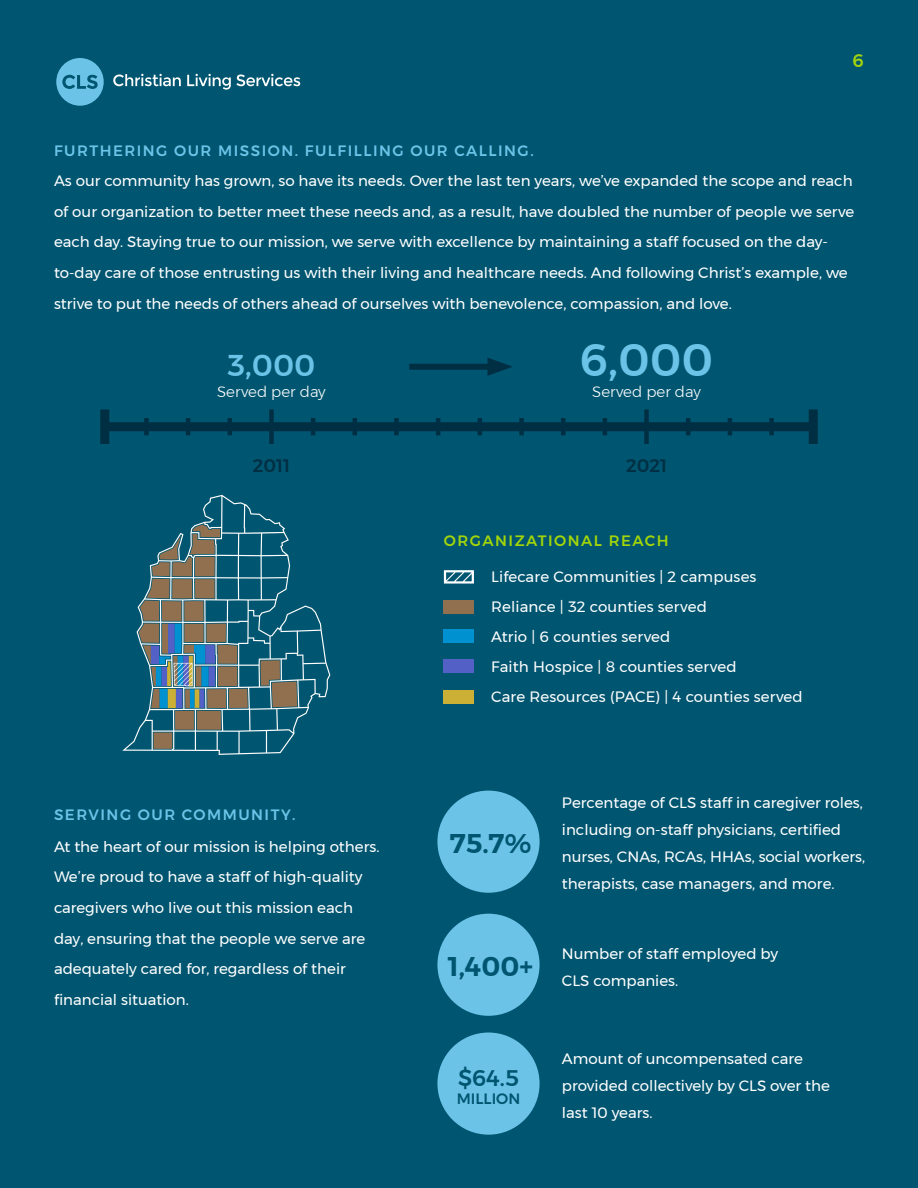
<style>
.page{position:relative;width:918px;height:1188px;background:#005570}
.page>*{position:absolute;margin:0;border:0;box-sizing:border-box;transform-origin:0 0}
.Copy__White{font:500 45px "Montserrat";color:#6bc4e8}
.Copy__White-2{font:500 30px "Montserrat";color:#6bc4e8}
.Copy__White-3{font:600 27px "Montserrat";color:#005570}
.Copy__White-4{font:500 22.5px "Montserrat";color:#005570}
.Copy__White-5{font:500 18px "Montserrat";color:#002f43}
.t1{font:500 18px "Montserrat";color:#a2d40a}
.Copy__White-6{font:15px/30.6px "Montserrat";color:#fff}
.Subhead{font:500 15px "Montserrat";letter-spacing:.1em;color:#6bc4e8}
.Copy__White-7{font:300 15px "Montserrat";color:#fff}
.Subhead-2{font:500 15px "Montserrat";letter-spacing:.1em;color:#a2d40a}
.Copy__White-8{font:500 15px "Montserrat";color:#005570}
</style>
<div class="page">
<div style="left:56px;top:58px;width:48px;height:48px;background:#6bc4e8;border-radius:50%"></div>
<svg style="left:62px;top:75px;width:36px;height:14px"></svg>
<svg style="left:113px;top:74px;width:68px;height:12px"></svg>
<svg style="left:187px;top:74px;width:113px;height:16px"></svg>
<div style="left:444px;top:660px;width:30px;height:13px;background:#5360c6"></div>
<div style="left:444px;top:690px;width:30px;height:13px;background:#ccb036"></div>
<div style="left:444px;top:600px;width:30px;height:13px;background:#91704f"></div>
<div style="left:444px;top:630px;width:30px;height:13px;background:#0091d1"></div>
<svg style="left:444px;top:570px;width:30px;height:14px"></svg>
<div style="left:437px;top:791px;width:103px;height:102px;background:#6bc4e8;border-radius:50%"></div>
<div style="left:437px;top:914px;width:103px;height:102px;background:#6bc4e8;border-radius:50%"></div>
<div style="left:409px;top:364px;width:89px;height:6px;background:#002f43"></div>
<svg style="left:487px;top:358px;width:25px;height:18px"></svg>
<div style="left:437px;top:1033px;width:103px;height:102px;background:#6bc4e8;border-radius:50%"></div>
<div style="left:105px;top:422px;width:708px;height:9px;background:#002f43"></div>
<div style="left:809px;top:409px;width:9px;height:35px;background:#002f43"></div>
<div style="left:100px;top:409px;width:9px;height:35px;background:#002f43"></div>
<div style="left:144px;top:418px;width:5px;height:17px;background:#002f43"></div>
<hr style="left:186px;top:418px;width:4px;height:17px;background:#002f43">
<hr style="left:228px;top:418px;width:4px;height:17px;background:#002f43">
<div style="left:269px;top:409px;width:5px;height:35px;background:#002f43"></div>
<hr style="left:311px;top:418px;width:4px;height:17px;background:#002f43">
<hr style="left:353px;top:418px;width:4px;height:17px;background:#002f43">
<div style="left:394px;top:418px;width:5px;height:17px;background:#002f43"></div>
<hr style="left:436px;top:418px;width:4px;height:17px;background:#002f43">
<hr style="left:478px;top:418px;width:4px;height:17px;background:#002f43">
<div style="left:519px;top:418px;width:5px;height:17px;background:#002f43"></div>
<hr style="left:561px;top:418px;width:4px;height:17px;background:#002f43">
<hr style="left:603px;top:418px;width:4px;height:17px;background:#002f43">
<div style="left:644px;top:409px;width:5px;height:35px;background:#002f43"></div>
<hr style="left:686px;top:418px;width:4px;height:17px;background:#002f43">
<hr style="left:728px;top:418px;width:4px;height:17px;background:#002f43">
<div style="left:769px;top:418px;width:5px;height:17px;background:#002f43"></div>
<svg style="left:122px;top:495px;width:208px;height:260px"></svg>
<svg style="left:139px;top:524px;width:109px;height:184px"></svg>
<p class="t1" style="left:853px;top:46px;width:13px">6</p>
<p class="Subhead" style="left:54px;top:139px;width:481px">FURTHERING OUR MISSION. FULFILLING OUR CALLING.</p>
<p class="Copy__White-6" style="left:54px;top:165px;width:802px">As our community has grown, so have its needs. Over the last ten years, we’ve expanded the scope and reach of our organization to better meet these needs and, as a result, have doubled the number of people we serve each day. Staying true to our mission, we serve with excellence by maintaining a staff focused on the day&shy;to-day care of those entrusting us with their living and healthcare needs. And following Christ’s example, we strive to put the needs of others ahead of ourselves with benevolence, compassion, and love.</p>
<p class="Copy__White-2" style="left:227px;top:341px;width:89px">3,000</p>
<p class="Copy__White-7" style="left:217px;top:381px;width:110px">Served per day</p>
<p class="Copy__White" style="left:580px;top:325px;width:135px">6,000</p>
<p class="Copy__White-7" style="left:592px;top:381px;width:110px">Served per day</p>
<p class="Copy__White-5" style="left:253px;top:452px;width:39px">2011</p>
<p class="Copy__White-5" style="left:626px;top:452px;width:42px">2021</p>
<p class="Subhead-2" style="left:444px;top:529px;width:226px">ORGANIZATIONAL REACH</p>
<p class="Subhead" style="left:54px;top:803px;width:243px">SERVING OUR COMMUNITY.</p>
<p class="Copy__White-6" style="left:54px;top:831px;width:327px">At the heart of our mission is helping others.<br>We’re proud to have a staff of high-quality caregivers who live out this mission each day, ensuring that the people we serve are adequately cared for, regardless of their financial situation.</p>
<p class="Copy__White-6" style="left:491px;top:561px;width:267px">Lifecare Communities | 2 campuses</p>
<p class="Copy__White-6" style="left:491px;top:591px;width:217px">Reliance | 32 counties served</p>
<p class="Copy__White-6" style="left:491px;top:621px;width:181px">Atrio | 6 counties served</p>
<p class="Copy__White-6" style="left:491px;top:651px;width:247px">Faith Hospice | 8 counties served</p>
<p class="Copy__White-6" style="left:491px;top:681px;width:313px">Care Resources (PACE) | 4 counties served</p>
<p class="Copy__White-3" style="left:450px;top:822px;width:83px">75.7%</p>
<p class="Copy__White-3" style="left:448px;top:945px;width:86px">1,400+</p>
<p class="Copy__White-4" style="left:458px;top:1060px;width:62px">$64.5</p>
<p class="Copy__White-8" style="left:457px;top:1087px;width:65px">MILLION</p>
<p class="Copy__White-6" style="left:562px;top:789px;width:305px;line-height:27px">Percentage of CLS staff in caregiver roles, including on-staff physicians, certified nurses, CNAs, RCAs, HHAs, social workers, therapists, case managers, and more.</p>
<p class="Copy__White-6" style="left:562px;top:940px;width:218px;line-height:27px">Number of staff employed by<br>CLS companies.</p>
<p class="Copy__White-6" style="left:562px;top:1045px;width:269px;line-height:27px">Amount of uncompensated care provided collectively by CLS over the last 10 years.</p>
</div>
